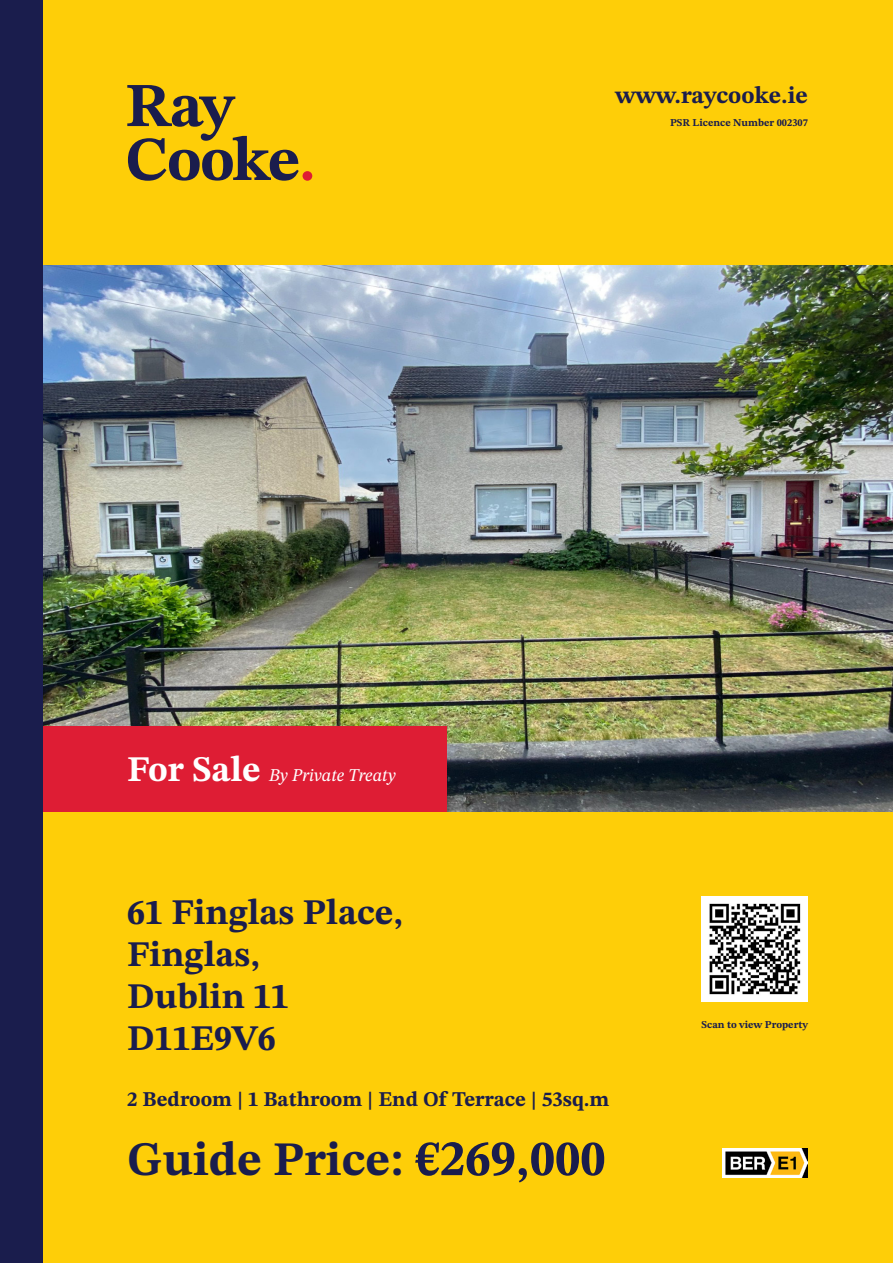
<style>
.page{position:relative;width:893px;height:1263px;background:#fff}
.page>*{position:absolute;margin:0;border:0;box-sizing:border-box;transform-origin:0 0}
.t1{font:700 48px "STIX Two Text";color:#1a1d4d}
.t2{font:700 36px/42px "STIX Two Text";color:#1a1d4d}
.t3{font:700 24px "STIX Two Text";color:#1a1d4d}
.t4{font:700 21px "STIX Two Text";color:#1a1d4d}
.t5{font:italic 18px "STIX Two Text";color:#fff}
.t6{font:700 10.5px "STIX Two Text";color:#1a1d4d}
.s1{font-weight:700;font-style:normal;font-size:36px}
.s2{font-size:51px}
</style>
<div class="page">
<div style="left:0;top:1px;width:893px;height:1262px;background:#fece08"></div>
<img style="left:43px;top:266px;width:850px;height:545px">
<svg style="left:127px;top:85px;width:172px;height:96px"></svg>
<div style="left:303px;top:171px;width:9px;height:10px;background:#de1d34;border-radius:50%"></div>
<div style="left:0;top:726px;width:446px;height:85px;background:#de1d34"></div>
<img style="left:722px;top:1148px;width:86px;height:30px">
<div style="left:702px;top:896px;width:106px;height:105px;background:#fff"></div>
<img style="left:709px;top:903px;width:92px;height:92px">
<div style="left:0;top:0;width:43px;height:1263px;background:#1a1d4d"></div>
<p class="t3" style="left:615px;top:78px;width:194px">www.raycooke.ie</p>
<p class="t6" style="left:670px;top:115px;width:139px">PSR Licence Number 002307</p>
<p class="t5" style="left:127px;top:762px;width:270px"><span class="s1">For Sale</span> By Private Treaty</p>
<p class="t2" style="left:127px;top:891px;width:278px">61 Finglas Place,<br>Finglas,<br>Dublin 11<br>D11E9V6</p>
<p class="t6" style="left:702px;top:1017px;width:108px">Scan to view Property</p>
<p class="t4" style="left:127px;top:1084px;width:484px">2 Bedroom | 1 Bathroom | End Of Terrace | 53sq.m</p>
<p class="t1" style="left:127px;top:1125px;width:480px">Guide Price: <span class="s2">€269,000</span></p>
</div>
